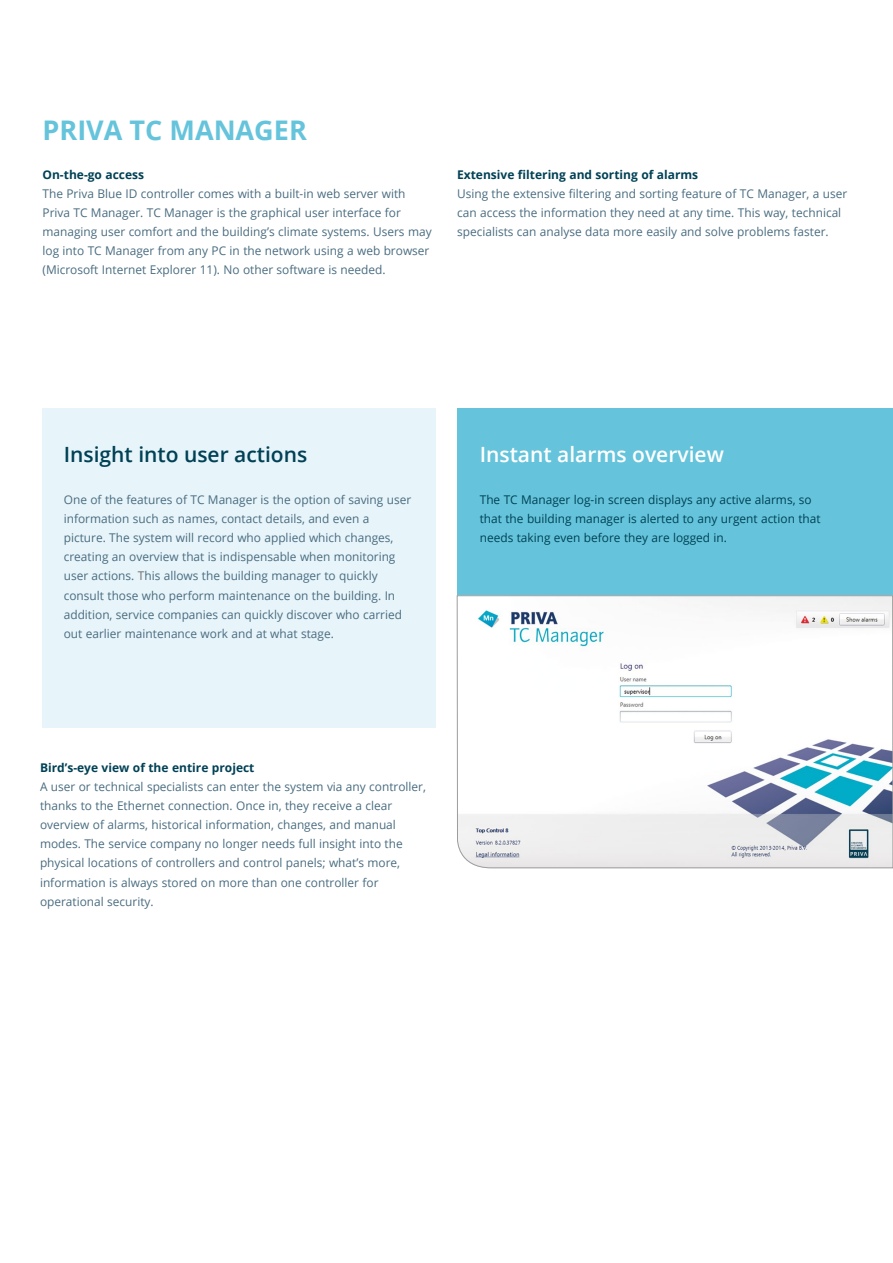
<style>
.page{position:relative;width:893px;height:1263px;background:#fff}
.page>*{position:absolute;margin:0;border:0;box-sizing:border-box;transform-origin:0 0}
.t1{font:700 27px "Open Sans";color:#65c4db}
.t2{font:600 21px "Open Sans";color:#004155}
.t3{font:600 21px "Open Sans";color:#fff}
.t4{font:12px/19.2px "Open Sans";color:#496c80}
.t5{font:12px/19.2px "Open Sans";color:#004155}
.t6{font:700 12px "Open Sans";color:#004155}
.s1{color:#706f6f}
</style>
<div class="page">
<div style="left:457px;top:408px;width:436px;height:187px;background:#65c4db"></div>
<svg style="left:456px;top:595px;width:437px;height:273px"></svg>
<div style="left:43px;top:408px;width:393px;height:320px;background:#e7f4f9"></div>
<h1 class="t1" style="left:43px;top:111px;width:266px">PRIVA TC MANAGER</h1>
<p class="t6" style="left:43px;top:166px;width:103px">On-the-go access</p>
<p class="t4" style="left:43px;top:183px;width:391px">The Priva Blue ID controller comes with a built-in web server with Priva TC Manager. TC Manager is the graphical user interface for managing user comfort and the building’s climate systems. Users may log into TC Manager from any PC in the network using a web browser (Microsoft Internet Explorer 11). No other software is needed.</p>
<p class="t6" style="left:457px;top:166px;width:243px">Extensive filtering and sorting of alarms</p>
<p class="t4" style="left:457px;top:183px;width:392px">Using the extensive filtering and sorting feature of TC Manager, a user can access the information they need at any time. This way, technical specialists can analyse data more easily and solve problems faster.</p>
<h2 class="t2" style="left:64px;top:439px;width:245px">Insight into user actions</h2>
<p class="t4" style="left:64px;top:490px;width:349px">One of the features of TC Manager is the option of saving user information such as names, contact details, and even a picture. The system will record who applied which changes, creating an overview that is indispensable when monitoring user actions. <span class="s1">T</span>his allows the building manager to quickly consult those who perform maintenance on the building. In addition, service companies can quickly discover who carried out earlier maintenance work and at what stage.</p>
<p class="t6" style="left:40px;top:759px;width:216px">Bird’s-eye view of the entire project</p>
<p class="t4" style="left:40px;top:777px;width:388px">A user or technical specialists can enter the system via any controller, thanks to the Ethernet connection. Once in, they receive a clear overview of alarms, historical information, changes, and manual modes. The service company no longer needs full insight into the physical locations of controllers and control panels; what’s more, information is always stored on more than one controller for operational security.</p>
<h2 class="t3" style="left:480px;top:439px;width:246px">Instant alarms overview</h2>
<p class="t5" style="left:480px;top:490px;width:342px">The TC Manager log-in screen displays any active alarms, so that the building manager is alerted to any urgent action that needs taking even before they are logged in.</p>
</div>
